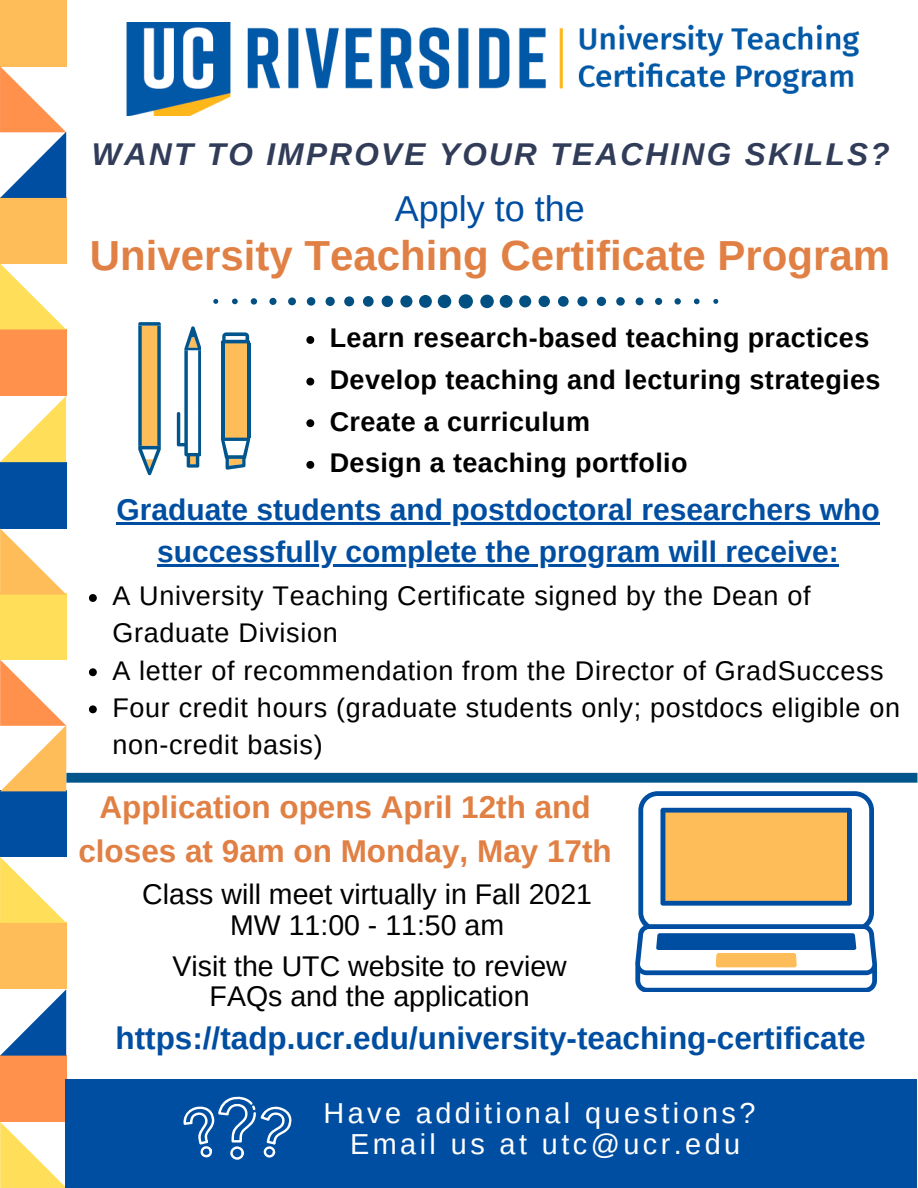
<style>
.page{position:relative;width:918px;height:1188px;background:#fff}
.page>*{position:absolute;margin:0;border:0;box-sizing:border-box;transform-origin:0 0}
.t1{font:700 42px "Arimo";color:#e18044}
.t2{font:36px "Arimo";color:#004ea1}
.t3{font:700 31.5px/43.8px "Arimo";color:#e18044;text-align:center}
.t4{font:700 31.5px "Arimo";color:#004ea1}
.t5{font:italic 700 31.5px "Arimo";letter-spacing:.075em;color:#313c59}
.t6{font:700 30px/41.7px "Arimo";color:#004ea1;text-align:center}
.t7{font:28.95px "Arimo";letter-spacing:.12em;color:#fff}
.t8{font:28.5px/30.3px "Arimo";color:#000;text-align:center}
.t9{font:27px/37.2px "Arimo";letter-spacing:.025em;color:#000}
.t10{font:700 27px "Arimo";letter-spacing:.015em;color:#000}
</style>
<div class="page">
<div style="left:0;top:0;width:66px;height:66px;background:#ffbd59"></div>
<div style="left:0;top:593px;width:67px;height:67px;background:#ffde59"></div>
<div style="left:0;top:197px;width:66px;height:67px;background:#ffbd59"></div>
<div style="left:0;top:462px;width:66px;height:67px;background:#004ea1"></div>
<div style="left:0;top:1056px;width:67px;height:66px;background:#ff914d"></div>
<div style="left:0;top:329px;width:66px;height:66px;background:#ff914d"></div>
<svg style="left:0;top:66px;width:66px;height:132px"></svg>
<svg style="left:0;top:396px;width:66px;height:66px"></svg>
<svg style="left:0;top:264px;width:66px;height:66px"></svg>
<svg style="left:0;top:528px;width:66px;height:67px"></svg>
<svg style="left:0;top:1122px;width:65px;height:66px"></svg>
<div style="left:65px;top:1079px;width:852px;height:109px;background:#004ea1"></div>
<svg style="left:89px;top:594px;width:8px;height:8px"></svg>
<img style="left:126px;top:23px;width:734px;height:92px">
<svg style="left:138px;top:322px;width:23px;height:153px;background:#a9a381"></svg>
<svg style="left:177px;top:326px;width:24px;height:142px"></svg>
<hr style="left:247px;top:343px;width:3px;height:95px;background:#00568c">
<hr style="left:221px;top:343px;width:3px;height:95px;background:#00568c">
<div style="left:224px;top:343px;width:23px;height:95px;background:#ffbd59"></div>
<svg style="left:221px;top:438px;width:29px;height:32px"></svg>
<svg style="left:221px;top:332px;width:29px;height:11px"></svg>
<svg style="left:0;top:660px;width:917px;height:396px"></svg>
<svg style="left:183px;top:1097px;width:108px;height:63px"></svg>
<svg style="left:306px;top:336px;width:8px;height:8px"></svg>
<svg style="left:306px;top:378px;width:8px;height:8px"></svg>
<svg style="left:306px;top:419px;width:8px;height:8px"></svg>
<svg style="left:306px;top:461px;width:8px;height:8px"></svg>
<hr style="left:116px;top:523px;width:764px;height:2px;background:#004ea1">
<hr style="left:157px;top:564px;width:682px;height:3px;background:#004ea1">
<svg style="left:213px;top:294px;width:505px;height:15px"></svg>
<p class="t5" style="left:92px;top:136px;width:799px">WANT TO IMPROVE YOUR TEACHING SKILLS?</p>
<p class="t2" style="left:395px;top:188px;width:191px">Apply to the</p>
<p class="t1" style="left:90px;top:232px;width:802px">University Teaching Certificate Program</p>
<p class="t10" style="left:330px;top:323px;width:541px">Learn research-based teaching practices</p>
<p class="t10" style="left:330px;top:364px;width:552px">Develop teaching and lecturing strategies</p>
<p class="t10" style="left:330px;top:406px;width:262px">Create a curriculum</p>
<p class="t10" style="left:330px;top:448px;width:359px">Design a teaching portfolio</p>
<p class="t6" style="left:116px;top:489px;width:765px">Graduate students and postdoctoral researchers who successfully complete the program will receive:</p>
<p class="t9" style="left:112px;top:577px;width:700px">A University Teaching Certificate signed by the Dean of<br>Graduate Division</p>
<p class="t9" style="left:112px;top:652px;width:773px">A letter of recommendation from the Director of GradSuccess</p>
<p class="t9" style="left:112px;top:689px;width:789px">Four credit hours (graduate students only; postdocs eligible on non-credit basis)</p>
<p class="t3" style="left:78px;top:785px;width:535px">Application opens April 12th and closes at 9am on Monday, May 17th</p>
<p class="t8" style="left:142px;top:879px;width:451px">Class will meet virtually in Fall 2021</p>
<p class="t8" style="left:230px;top:910px;width:275px">MW 11:00 - 11:50 am</p>
<p class="t8" style="left:172px;top:951px;width:396px">Visit the UTC website to review<br>FAQs and the application</p>
<p class="t4" style="left:116px;top:1020px;width:752px">https://tadp.ucr.edu/university-teaching-certificate</p>
<p class="t7" style="left:323px;top:1096px;width:434px">Have additional questions?</p>
<p class="t7" style="left:350px;top:1127px;width:392px">Email us at utc@ucr.edu</p>
</div>
